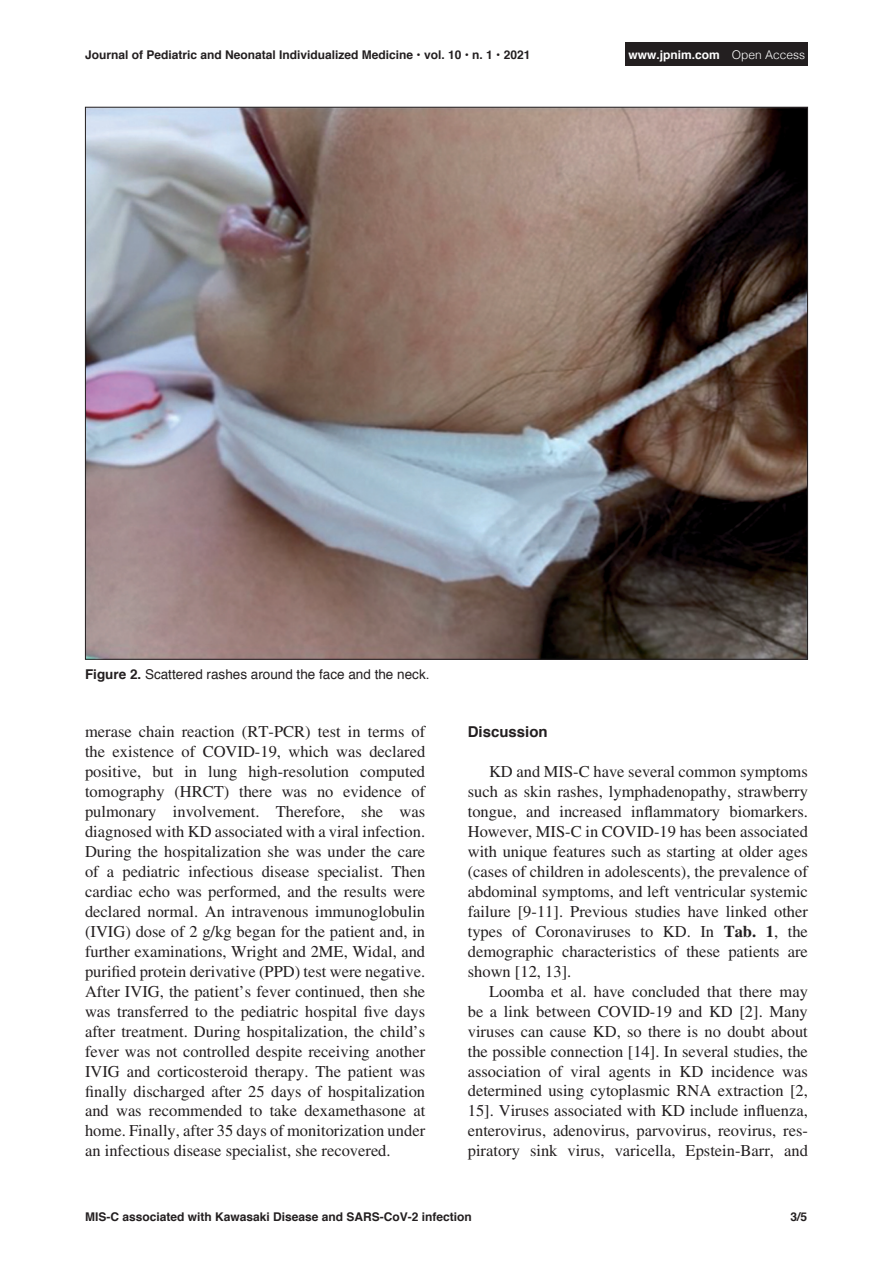
<style>
.page{position:relative;width:893px;height:1263px;background:#fff}
.page>*{position:absolute;margin:0;border:0;box-sizing:border-box;transform-origin:0 0}
.Body1{font:16.5px/20px "Times LT Std";color:#231f20;text-align:justify}
.Heading2{font:700 15px "Helvetica";color:#231f20}
.t1{font:13.5px "Helvetica";color:#231f20}
.Footer_Right{font:700 12px "Helvetica";color:#231f20}
.Footer_Left{font:700 12px "Helvetica";color:#231f20}
.Heading2-2{font:700 12px "Helvetica";color:#fff}
.Page_Right{font:700 12px "Helvetica";color:#231f20}
.s1{font-weight:300}
.s2{font-weight:700}
</style>
<div class="page">
<div style="left:626px;top:43px;width:182px;height:23px;background:#231f20"></div>
<img style="left:87px;top:109px;width:719px;height:549px">
<p class="Footer_Right" style="left:85px;top:45px;width:447px">Journal of Pediatric and Neonatal Individualized Medicine • vol. 10 • n. 1 • 2021</p>
<p class="Heading2-2" style="left:629px;top:45px;width:178px">www.jpnim.com <span class="s1">Open Access</span></p>
<p class="t1" style="left:85px;top:664px;width:346px"><span class="s2">Figure 2.</span> Scattered rashes around the face and the neck.</p>
<p class="Body1" style="left:85px;top:722px;width:342px">merase chain reaction (RT-PCR) test in terms of the existence of COVID-19, which was declared positive, but in lung high-resolution computed tomography (HRCT) there was no evidence of pulmonary involvement. Therefore, she was diagnosed with KD associated with a viral infection.<br>During the hospitalization she was under the care of a pediatric infectious disease specialist. Then cardiac echo was performed, and the results were declared normal. An intravenous immunoglobulin (IVIG) dose of 2 g/kg began for the patient and, in further examinations, Wright and 2ME, Widal, and purified protein derivative (PPD) test were negative.<br>After IVIG, the patient’s fever continued, then she was transferred to the pediatric hospital five days after treatment. During hospitalization, the child’s fever was not controlled despite receiving another IVIG and corticosteroid therapy. The patient was finally discharged after 25 days of hospitalization and was recommended to take dexamethasone at home. Finally, after 35 days of monitorization under an infectious disease specialist, she recovered.</p>
<p class="Heading2" style="left:468px;top:720px;width:82px">Discussion</p>
<p class="Body1" style="left:468px;top:762px;width:342px;text-indent:21px">KD and MIS-C have several common symptoms such as skin rashes, lymphadenopathy, strawberry tongue, and increased inflammatory biomarkers.<br>However, MIS-C in COVID-19 has been associated with unique features such as starting at older ages (cases of children in adolescents), the prevalence of abdominal symptoms, and left ventricular systemic failure [9-11]. Previous studies have linked other types of Coronaviruses to KD. In <span class="s2">Tab. 1</span>, the demographic characteristics of these patients are shown [12, 13].</p>
<p class="Body1" style="left:468px;top:981px;width:342px;text-indent:21px">Loomba et al. have concluded that there may be a link between COVID-19 and KD [2]. Many viruses can cause KD, so there is no doubt about the possible connection [14]. In several studies, the association of viral agents in KD incidence was determined using cytoplasmic RNA extraction [2, 15]. Viruses associated with KD include influenza, enterovirus, adenovirus, parvovirus, reovirus, res&shy;piratory sink virus, varicella, Epstein-Barr, and</p>
<p class="Footer_Left" style="left:85px;top:1207px;width:388px">MIS-C associated with Kawasaki Disease and SARS-CoV-2 infection</p>
<p class="Page_Right" style="left:790px;top:1207px;width:18px">3/5</p>
</div>
